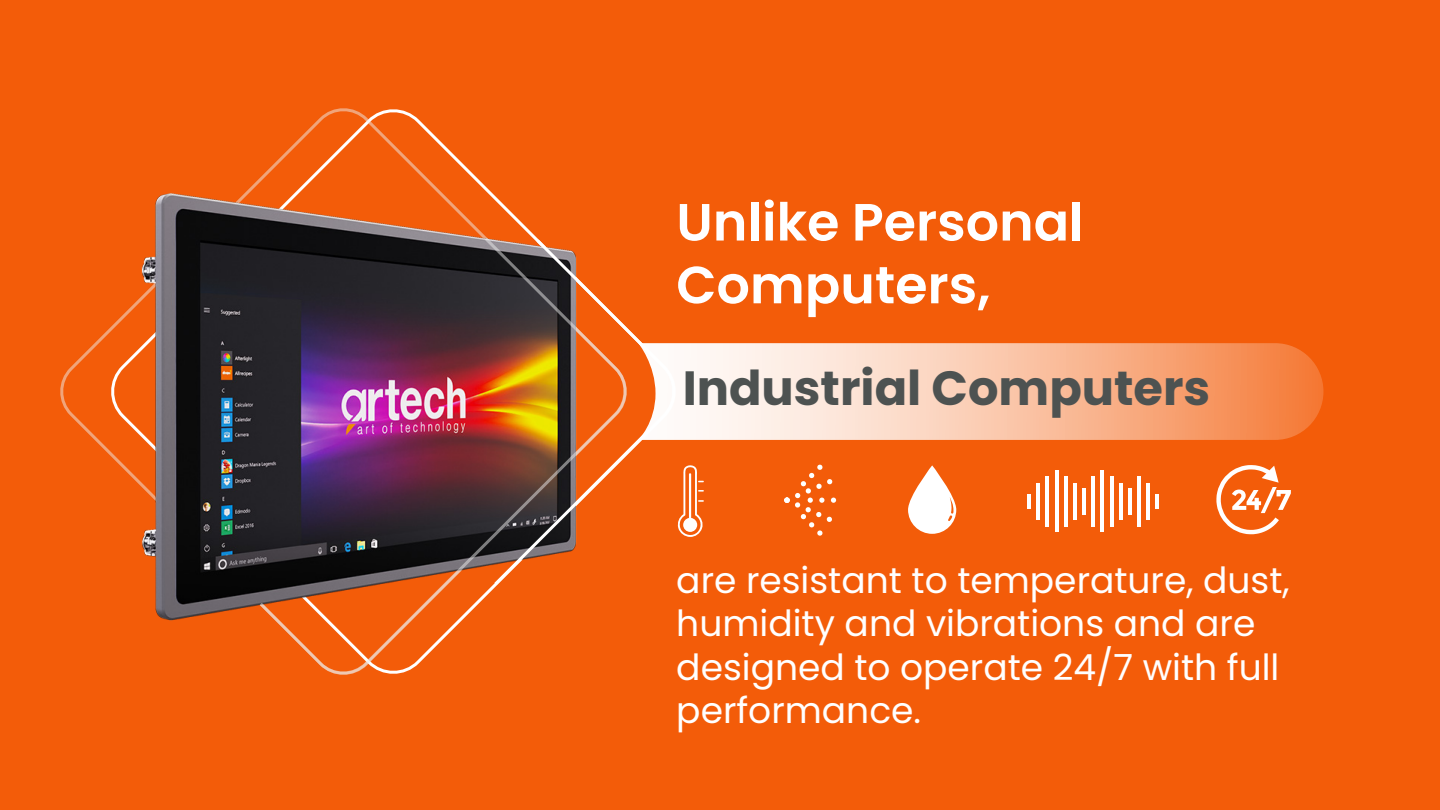
<style>
.page{position:relative;width:1440px;height:810px;background:#f35c09}
.page>*{position:absolute;margin:0;border:0;box-sizing:border-box;transform-origin:0 0}
.t1{font:600 52.28px/62.8px "Poppins";color:#fff}
.t2{font:700 48px "Poppins";color:#4d5251}
.t3{font:36px/43.2px "Poppins";color:#fff}
</style>
<div class="page">
<svg style="left:259px;top:108px;width:219px;height:567px"></svg>
<svg style="left:696px;top:343px;width:627px;height:97px;background:#f9c0a1"></svg>
<img style="left:60px;top:179px;width:636px;height:455px">
<svg style="left:491px;top:236px;width:190px;height:352px"></svg>
<img style="left:260px;top:238px;width:367px;height:436px">
<svg style="left:677px;top:464px;width:27px;height:73px"></svg>
<svg style="left:784px;top:464px;width:52px;height:72px"></svg>
<svg style="left:908px;top:465px;width:48px;height:69px"></svg>
<hr style="left:1036px;top:483px;width:4px;height:36px;background:#fff">
<hr style="left:1073px;top:483px;width:4px;height:36px;background:#fff">
<hr style="left:1082px;top:488px;width:4px;height:27px;background:#fff">
<hr style="left:1119px;top:483px;width:4px;height:36px;background:#fff">
<hr style="left:1128px;top:488px;width:4px;height:27px;background:#fff">
<hr style="left:1027px;top:494px;width:4px;height:14px;background:#fff">
<hr style="left:1155px;top:494px;width:4px;height:14px;background:#fff">
<hr style="left:1045px;top:476px;width:4px;height:50px;background:#fff">
<hr style="left:1064px;top:476px;width:4px;height:50px;background:#fff">
<hr style="left:1055px;top:470px;width:4px;height:62px;background:#fff">
<hr style="left:1091px;top:476px;width:4px;height:50px;background:#fff">
<hr style="left:1110px;top:476px;width:3px;height:50px;background:#fff">
<hr style="left:1146px;top:483px;width:4px;height:36px;background:#fff">
<hr style="left:1137px;top:476px;width:4px;height:50px;background:#fff">
<hr style="left:1100px;top:470px;width:4px;height:62px;background:#fff">
<svg style="left:1216px;top:465px;width:75px;height:69px"></svg>
<h1 class="t1" style="left:676px;top:191px;width:409px">Unlike Personal<br>Computers,</h1>
<h2 class="t2" style="left:683px;top:360px;width:529px">Industrial Computers</h2>
<p class="t3" style="left:676px;top:559px;width:615px">are resistant to temperature, dust, humidity and vibrations and are designed to operate 24/7 with full performance.</p>
</div>
